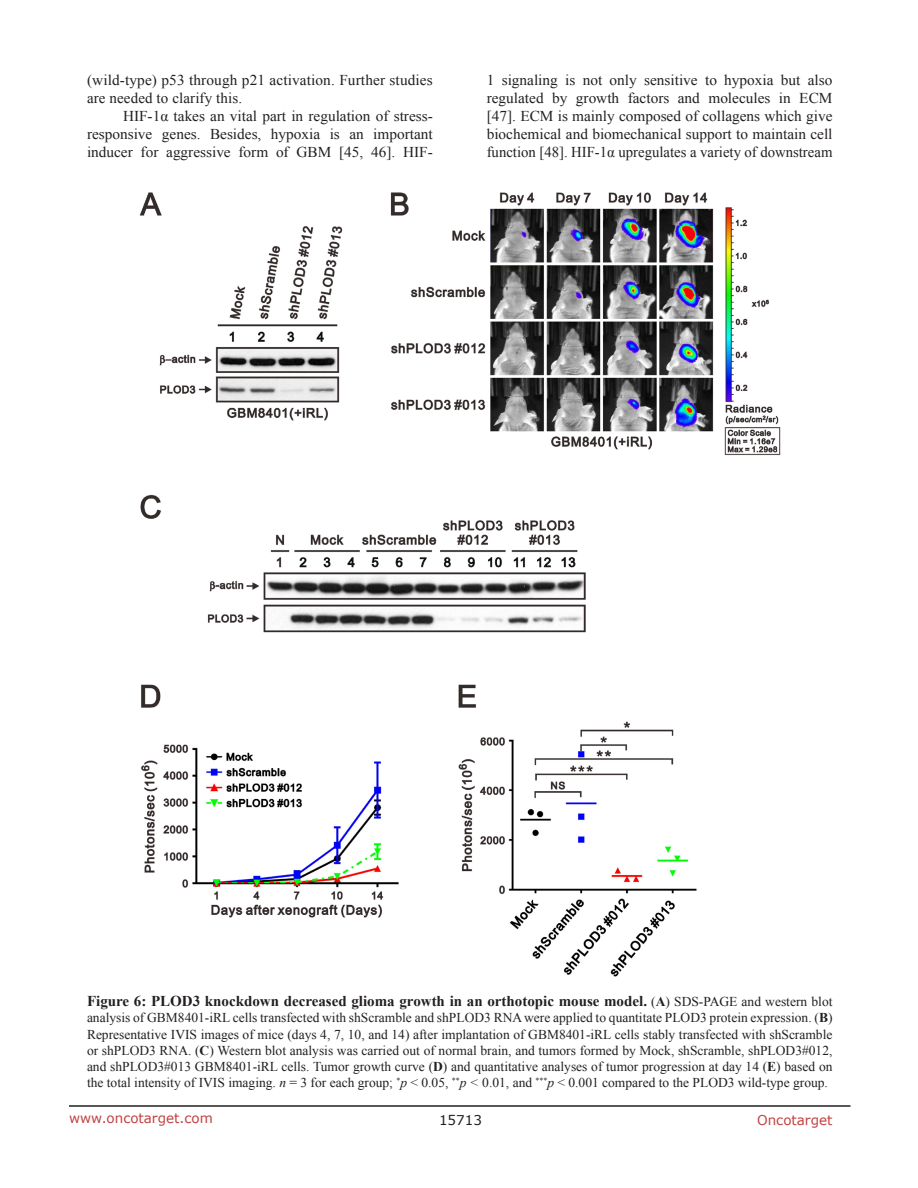
<style>
.page{position:relative;width:918px;height:1188px;background:#fff}
.page>*{position:absolute;margin:0;border:0;box-sizing:border-box;transform-origin:0 0}
.BodyText{font:15px/18px "Times New Roman";color:#231f20;text-align:justify}
.Figuretrx{font:700 15px "Times New Roman";color:#231f20}
.Figuretrx-2{font:13.5px/16.2px "Times New Roman";color:#231f20;text-align:justify}
.t1{font:13.5px "Verdana";color:#c24141}
.t2{font:13.5px "Verdana";color:#231f20}
.s1{font-weight:400;font-size:13.5px}
.s2{font-size:13.5px}
.s3{font-weight:700}
.s4{font-style:italic}
</style>
<div class="page">
<hr style="left:69px;top:1105px;width:781px;height:2px;background:#231f20">
<img style="left:139px;top:192px;width:642px;height:784px">
<p class="BodyText" style="left:87px;top:71px;width:347px">(wild-type) p53 through p21 activation. Further studies are needed to clarify this.</p>
<p class="BodyText" style="left:87px;top:107px;width:347px;text-indent:36px">HIF-1α takes an vital part in regulation of stress&shy;responsive genes. Besides, hypoxia is an important inducer for aggressive form of GBM [45, 46]. HIF-</p>
<p class="BodyText" style="left:487px;top:71px;width:347px">1 signaling is not only sensitive to hypoxia but also regulated by growth factors and molecules in ECM [47]. ECM is mainly composed of collagens which give biochemical and biomechanical support to maintain cell function [48]. HIF-1α upregulates a variety of downstream</p>
<p class="Figuretrx" style="left:87px;top:991px;width:747px">Figure 6: PLOD3 knockdown decreased glioma growth in an orthotopic mouse model. <span class="s1">(</span><span class="s2">A</span><span class="s1">) SDS-PAGE and western blot</span></p>
<p class="Figuretrx-2" style="left:87px;top:1010px;width:747px">analysis of GBM8401-iRL cells transfected with shScramble and shPLOD3 RNA were applied to quantitate PLOD3 protein expression. (<span class="s3">B</span>)<br>Representative IVIS images of mice (days 4, 7, 10, and 14) after implantation of GBM8401-iRL cells stably transfected with shScramble or shPLOD3 RNA. (<span class="s3">C</span>) Western blot analysis was carried out of normal brain, and tumors formed by Mock, shScramble, shPLOD3#012, and shPLOD3#013 GBM8401-iRL cells. Tumor growth curve (<span class="s3">D</span>) and quantitative analyses of tumor progression at day 14 (<span class="s3">E</span>) based on the total intensity of IVIS imaging. <span class="s4">n</span> = 3 for each group; <sup>*</sup><span class="s4">p</span> &lt; 0.05, <sup>**</sup><span class="s4">p &lt;</span> 0.01, and <sup>***</sup><span class="s4">p</span> &lt; 0.001 compared to the PLOD3 wild-type group.</p>
<p class="t1" style="left:69px;top:1109px;width:145px">www.oncotarget.com</p>
<p class="t2" style="left:439px;top:1111px;width:44px">15713</p>
<p class="t1" style="left:757px;top:1111px;width:77px">Oncotarget</p>
</div>
